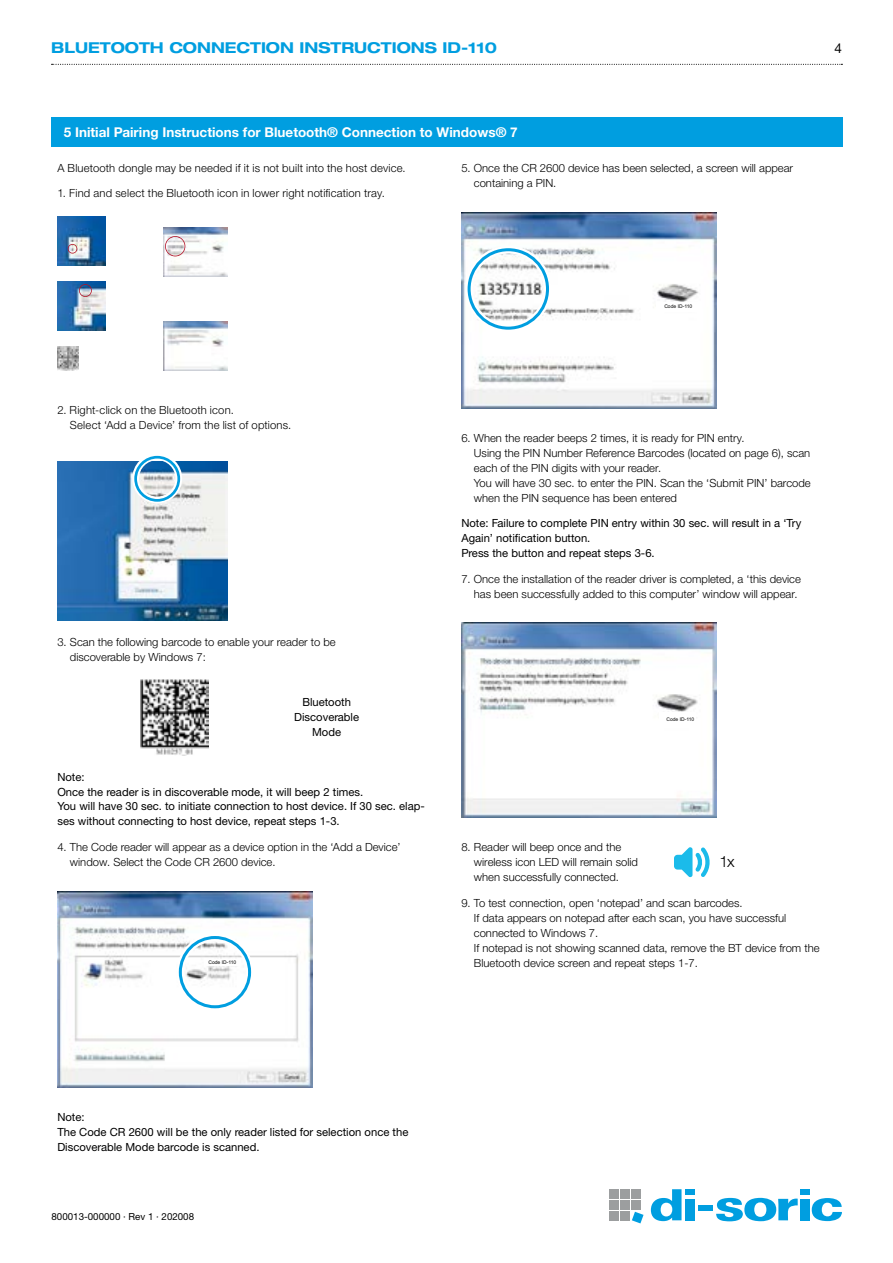
<style>
.page{position:relative;width:893px;height:1263px;background:#fff}
.page>*{position:absolute;margin:0;border:0;box-sizing:border-box;transform-origin:0 0}
.t1{font:300 15.6px "Helvetica Neue LTW1 G";color:#000}
.t2{font:700 expanded 15px "Helvetica Neue LTW1 G";color:#009ee0}
.t3{font:700 13.5px "Helvetica Neue LTW1 G";color:#fff}
.t4{font:13.5px "Helvetica Neue LTW1 G";color:#000}
.t5{font:300 11.25px/15px "Helvetica Neue LTW1 G";color:#000}
.t6{font:11.25px/15px "Helvetica Neue LTW1 G";color:#000}
.t7{font:9.75px "Helvetica Neue LTW1 G";color:#000}
.t8{font:4.95px "Arial";color:#000}
</style>
<div class="page">
<svg style="left:52px;top:64px;width:790px;height:1px"></svg>
<div style="left:610px;top:1189px;width:9px;height:9px;background:#9c9e9f"></div>
<div style="left:621px;top:1189px;width:9px;height:9px;background:#9c9e9f"></div>
<div style="left:632px;top:1189px;width:9px;height:9px;background:#9c9e9f"></div>
<div style="left:610px;top:1200px;width:9px;height:9px;background:#9c9e9f"></div>
<div style="left:621px;top:1200px;width:9px;height:9px;background:#9c9e9f"></div>
<div style="left:632px;top:1200px;width:9px;height:9px;background:#9c9e9f"></div>
<div style="left:610px;top:1211px;width:9px;height:9px;background:#9c9e9f"></div>
<div style="left:621px;top:1211px;width:9px;height:9px;background:#9c9e9f"></div>
<svg style="left:632px;top:1212px;width:11px;height:11px"></svg>
<div style="left:685px;top:1189px;width:10px;height:5px;background:#009ee0"></div>
<div style="left:685px;top:1199px;width:10px;height:21px;background:#009ee0"></div>
<svg style="left:812px;top:1198px;width:30px;height:23px"></svg>
<svg style="left:651px;top:1189px;width:30px;height:32px"></svg>
<div style="left:698px;top:1205px;width:15px;height:6px;background:#009ee0"></div>
<svg style="left:716px;top:1198px;width:82px;height:23px"></svg>
<div style="left:800px;top:1189px;width:10px;height:5px;background:#009ee0"></div>
<div style="left:800px;top:1199px;width:10px;height:21px;background:#009ee0"></div>
<div style="left:51px;top:117px;width:791px;height:30px;background:#009ee0"></div>
<img style="left:57px;top:347px;width:22px;height:23px">
<img style="left:164px;top:227px;width:63px;height:49px">
<img style="left:163px;top:321px;width:64px;height:49px">
<img style="left:57px;top:216px;width:49px;height:49px">
<img style="left:57px;top:281px;width:48px;height:49px">
<svg style="left:68px;top:244px;width:9px;height:10px"></svg>
<svg style="left:79px;top:284px;width:13px;height:13px"></svg>
<svg style="left:165px;top:236px;width:20px;height:20px"></svg>
<img style="left:57px;top:461px;width:171px;height:159px">
<div style="left:132px;top:453px;width:50px;height:50px;border:7px solid #fff;border-radius:50%"></div>
<div style="left:134px;top:456px;width:46px;height:46px;border:3px solid #009ee0;border-radius:50%"></div>
<img style="left:141px;top:679px;width:68px;height:76px">
<img style="left:57px;top:891px;width:256px;height:196px">
<div style="left:177px;top:934px;width:76px;height:76px;border:8px solid #fff;border-radius:50%"></div>
<div style="left:179px;top:936px;width:72px;height:72px;border:3px solid #009ee0;border-radius:50%"></div>
<div style="left:204px;top:959px;width:37px;height:7px;background:#fff"></div>
<img style="left:461px;top:212px;width:255px;height:196px">
<div style="left:465px;top:246px;width:86px;height:86px;border:8px solid #fff;border-radius:50%"></div>
<div style="left:468px;top:248px;width:81px;height:82px;border:3px solid #009ee0;border-radius:50%"></div>
<div style="left:656px;top:303px;width:45px;height:9px;background:#fff"></div>
<img style="left:461px;top:623px;width:256px;height:195px">
<div style="left:659px;top:712px;width:37px;height:11px;background:#fff"></div>
<svg style="left:674px;top:847px;width:36px;height:30px"></svg>
<h2 class="t2" style="left:51px;top:38px;width:448px">BLUETOOTH CONNECTION INSTRUCTIONS ID-110</h2>
<p class="t4" style="left:834px;top:40px;width:9px">4</p>
<p class="t3" style="left:64px;top:123px;width:455px">5 Initial Pairing Instructions for Bluetooth® Connection to Windows® 7</p>
<p class="t5" style="left:57px;top:160px;width:350px">A Bluetooth dongle may be needed if it is not built into the host device.</p>
<p class="t5" style="left:57px;top:186px;width:329px">1. Find and select the Bluetooth icon in lower right notification tray.</p>
<p class="t5" style="left:474px;top:160px;width:321px;text-indent:-13px">5. Once the CR 2600 device has been selected, a screen will appear containing a PIN.</p>
<p class="t8" style="left:664px;top:303px;width:29px">Code ID-110</p>
<p class="t5" style="left:70px;top:403px;width:223px;text-indent:-13px">2. Right-click on the Bluetooth icon.<br>Select ‘Add a Device’ from the list of options.</p>
<p class="t5" style="left:70px;top:634px;width:267px;text-indent:-13px">3. Scan the following barcode to enable your reader to be discoverable by Windows 7:</p>
<p class="t6" style="left:294px;top:694px;width:66px;text-align:center">Bluetooth<br>Discoverable<br>Mode</p>
<p class="t6" style="left:57px;top:769px;width:369px">Note:<br>Once the reader is in discoverable mode, it will beep 2 times.<br>You will have 30 sec. to initiate connection to host device. If 30 sec. elap&shy;ses without connecting to host device, repeat steps 1-3.</p>
<p class="t5" style="left:70px;top:839px;width:332px;text-indent:-13px">4. The Code reader will appear as a device option in the ‘Add a Device’ window. Select the Code CR 2600 device.</p>
<p class="t8" style="left:208px;top:959px;width:29px">Code ID-110</p>
<p class="t5" style="left:474px;top:430px;width:338px;text-indent:-13px">6. When the reader beeps 2 times, it is ready for PIN entry.<br>Using the PIN Number Reference Barcodes (located on page 6), scan each of the PIN digits with your reader.<br>You will have 30 sec. to enter the PIN. Scan the ‘Submit PIN’ barcode when the PIN sequence has been entered</p>
<p class="t6" style="left:461px;top:516px;width:342px">Note: Failure to complete PIN entry within 30 sec. will result in a ‘Try<br>Again’ notification button.<br>Press the button and repeat steps 3-6.</p>
<p class="t5" style="left:474px;top:571px;width:329px;text-indent:-13px">7. Once the installation of the reader driver is completed, a ‘this device has been successfully added to this computer’ window will appear.</p>
<p class="t8" style="left:666px;top:716px;width:29px">Code ID-110</p>
<p class="t5" style="left:474px;top:840px;width:166px;text-indent:-13px">8. Reader will beep once and the wireless icon LED will remain solid when successfully connected.</p>
<h1 class="t1" style="left:720px;top:852px;width:17px">1x</h1>
<p class="t5" style="left:474px;top:895px;width:347px;text-indent:-13px">9. To test connection, open ‘notepad’ and scan barcodes.<br>If data appears on notepad after each scan, you have successful connected to Windows 7.<br>If notepad is not showing scanned data, remove the BT device from the Bluetooth device screen and repeat steps 1-7.</p>
<p class="t6" style="left:57px;top:1109px;width:352px">Note:<br>The Code CR 2600 will be the only reader listed for selection once the<br>Discoverable Mode barcode is scanned.</p>
<p class="t7" style="left:52px;top:1211px;width:144px">800013-000000 · Rev 1 · 202008</p>
</div>
